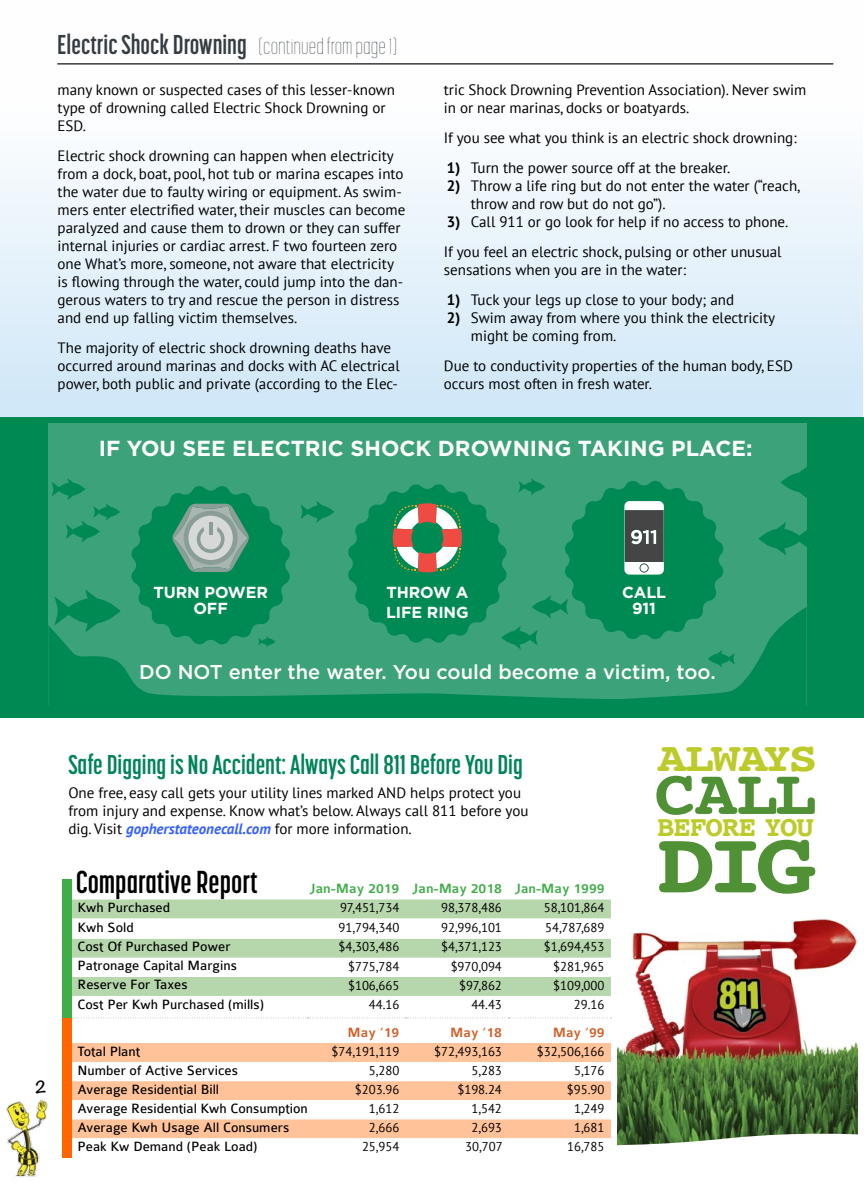
<style>
.page{position:relative;width:864px;height:1188px;background:#fff}
.page>*{position:absolute;margin:0;border:0;box-sizing:border-box;transform-origin:0 0}
.t1{font:700 88.35px "Courier";color:#519136;scale:1.12 1}
.t2{font:700 64.2px "Courier";color:#519136;scale:1.07 1}
.t3{font:700 41.25px "Courier";letter-spacing:-.06em;color:#bdcb2a;scale:1.16 1}
.t4{font:700 31.5px "Korolev Compressed";color:#000}
.t5{font:700 29.1px "Courier";letter-spacing:-.04em;color:#bdcb2a}
.t6{font:700 27px "Korolev Compressed";color:#008457}
.t7{font:700 27px "Korolev Compressed";color:#363d42}
.t8{font:700 21.75px "Gotham";color:#fff}
.t9{font:500 20.1px "Gotham";color:#fff}
.t10{font:700 16.05px/16px "Gotham";letter-spacing:-.005em;color:#fff;text-align:center}
.t11{font:15px/18px "PT Sans";color:#000}
.t12{font:700 15px "Noteworthy";color:#000}
.t13{font:14.4px "Colaborate";color:#000}
.t14{font:500 14.4px "Colaborate";color:#41ad49}
.t15{font:500 14.4px "Colaborate";color:#cf612b}
.t16{font:12.75px "PT Sans";color:#000}
.s1{font-weight:100;font-size:21.6px}
.s2{font-weight:700}
.s3{font-weight:700;font-style:italic;color:#3560ff}
</style>
<div class="page">
<img style="left:618px;top:919px;width:240px;height:206px">
<svg style="left:618px;top:1125px;width:240px;height:21px"></svg>
<div style="left:0;top:417px;width:863px;height:301px;background:#008a52"></div>
<div style="left:0;top:0;width:863px;height:417px;background:linear-gradient(to bottom,#fff,#d1e8f8)"></div>
<div style="left:834px;top:15px;width:30px;height:222px;background:#fff"></div>
<hr style="left:57px;top:63px;width:776px;height:2px;background:#363d42">
<div style="left:48px;top:423px;width:758px;height:282px;background:#3ca27a"></div>
<svg style="left:48px;top:607px;width:758px;height:98px"></svg>
<svg style="left:758px;top:522px;width:48px;height:33px"></svg>
<svg style="left:54px;top:589px;width:67px;height:44px"></svg>
<svg style="left:301px;top:501px;width:33px;height:22px"></svg>
<svg style="left:52px;top:478px;width:68px;height:64px"></svg>
<svg style="left:781px;top:467px;width:25px;height:31px"></svg>
<svg style="left:347px;top:478px;width:388px;height:190px"></svg>
<svg style="left:130px;top:486px;width:161px;height:161px"></svg>
<div style="left:71px;top:900px;width:540px;height:19px;background:#b6d6ac"></div>
<svg style="left:71px;top:919px;width:540px;height:124px"></svg>
<div style="left:71px;top:1043px;width:540px;height:19px;background:#ffc299"></div>
<svg style="left:71px;top:1062px;width:540px;height:95px"></svg>
<svg style="left:72px;top:1018px;width:540px;height:1px"></svg>
<div style="left:62px;top:879px;width:9px;height:139px;background:#41ad49"></div>
<div style="left:62px;top:1018px;width:9px;height:139px;background:#f60"></div>
<img style="left:6px;top:1099px;width:42px;height:78px">
<h3 class="t7" style="left:57px;top:30px;width:341px">Electric Shock Drowning <span class="s1">(continued from page 1)</span></h3>
<p class="t11" style="left:58px;top:80px;width:339px">many known or suspected cases of this lesser-known type of drowning called Electric Shock Drowning or<br>ESD.</p>
<p class="t11" style="left:58px;top:146px;width:349px">Electric shock drowning can happen when electricity from a dock, boat, pool, hot tub or marina escapes into the water due to faulty wiring or equipment. As swim&shy;mers enter electrified water, their muscles can become paralyzed and cause them to drown or they can suffer internal injuries or cardiac arrest. F two fourteen zero one What’s more, someone, not aware that electricity is flowing through the water, could jump into the dan&shy;gerous waters to try and rescue the person in distress and end up falling victim themselves.</p>
<p class="t11" style="left:58px;top:338px;width:344px">The majority of electric shock drowning deaths have occurred around marinas and docks with AC electrical power, both public and private (according to the Elec-</p>
<p class="t11" style="left:444px;top:80px;width:364px">tric Shock Drowning Prevention Association). Never swim in or near marinas, docks or boatyards.</p>
<p class="t11" style="left:444px;top:128px;width:354px">If you see what you think is an electric shock drowning:</p>
<p class="t11" style="left:447px;top:158px;width:285px"><span class="s2">1)</span> Turn the power source off at the breaker.</p>
<p class="t11" style="left:471px;top:176px;width:331px;text-indent:-24px"><span class="s2">2)</span> Throw a life ring but do not enter the water (“reach, throw and row but do not go”).</p>
<p class="t11" style="left:444px;top:206px;width:346px;line-height:30px"><span class="s2">3)</span> Call 911 or go look for help if no access to phone.<br>If you feel an electric shock, pulsing or other unusual</p>
<p class="t11" style="left:444px;top:260px;width:244px">sensations when you are in the water:</p>
<p class="t11" style="left:447px;top:290px;width:289px"><span class="s2">1)</span> Tuck your legs up close to your body; and</p>
<p class="t11" style="left:471px;top:308px;width:306px;text-indent:-24px"><span class="s2">2)</span> Swim away from where you think the electricity might be coming from.</p>
<p class="t11" style="left:444px;top:356px;width:350px">Due to conductivity properties of the human body, ESD occurs most often in fresh water.</p>
<h3 class="t8" style="left:99px;top:433px;width:655px">IF YOU SEE ELECTRIC SHOCK DROWNING TAKING PLACE:</h3>
<p class="t10" style="left:153px;top:584px;width:116px">TURN POWER<br>OFF</p>
<p class="t10" style="left:386px;top:582px;width:84px;line-height:20.4px;text-align:left">THROW A<br>LIFE RING</p>
<p class="t10" style="left:622px;top:584px;width:45px">CALL<br>911</p>
<h3 class="t9" style="left:139px;top:659px;width:578px">DO NOT enter the water. You could become a victim, too.</h3>
<p class="t12" style="left:35px;top:1073px;width:13px">2</p>
<h3 class="t6" style="left:68px;top:749px;width:456px">Safe Digging is No Accident: Always Call 811 Before You Dig</h3>
<p class="t11" style="left:68px;top:783px;width:462px">One free, easy call gets your utility lines marked AND helps protect you from injury and expense. Know what’s below. Always call 811 before you dig. Visit <span class="s3">gopherstateonecall.com</span> for more information.</p>
<h3 class="t4" style="left:76px;top:864px;width:184px">Comparative Report</h3>
<p class="t14" style="left:309px;top:881px;width:297px">Jan-May 2019 Jan-May 2018 Jan-May 1999</p>
<p class="t13" style="left:78px;top:900px;width:94px">Kwh Purchased</p>
<p class="t16" style="left:340px;top:900px;width:61px">97,451,734</p>
<p class="t16" style="left:441px;top:900px;width:62px">98,378,486</p>
<p class="t16" style="left:544px;top:900px;width:62px">58,101,864</p>
<p class="t13" style="left:78px;top:920px;width:58px">Kwh Sold</p>
<p class="t16" style="left:339px;top:919px;width:62px">91,794,340</p>
<p class="t16" style="left:441px;top:919px;width:62px">92,996,101</p>
<p class="t16" style="left:545px;top:919px;width:61px">54,787,689</p>
<p class="t13" style="left:78px;top:939px;width:155px">Cost Of Purchased Power</p>
<p class="t16" style="left:339px;top:939px;width:62px">$4,303,486</p>
<p class="t16" style="left:441px;top:939px;width:62px">$4,371,123</p>
<p class="t16" style="left:544px;top:939px;width:62px">$1,694,453</p>
<p class="t13" style="left:78px;top:958px;width:161px">Patronage Capital Margins</p>
<p class="t16" style="left:348px;top:958px;width:53px">$775,784</p>
<p class="t16" style="left:451px;top:958px;width:53px">$970,094</p>
<p class="t16" style="left:553px;top:958px;width:53px">$281,965</p>
<p class="t13" style="left:78px;top:977px;width:112px">Reserve For Taxes</p>
<p class="t16" style="left:348px;top:977px;width:53px">$106,665</p>
<p class="t16" style="left:459px;top:977px;width:44px">$97,862</p>
<p class="t16" style="left:553px;top:977px;width:53px">$109,000</p>
<p class="t13" style="left:78px;top:997px;width:188px">Cost Per Kwh Purchased (mills)</p>
<p class="t16" style="left:369px;top:996px;width:32px">44.16</p>
<p class="t16" style="left:471px;top:996px;width:32px">44.43</p>
<p class="t16" style="left:574px;top:996px;width:32px">29.16</p>
<p class="t15" style="left:348px;top:1025px;width:53px">May ‘19</p>
<p class="t15" style="left:450px;top:1025px;width:53px">May ‘18</p>
<p class="t15" style="left:553px;top:1025px;width:53px">May ‘99</p>
<p class="t13" style="left:78px;top:1044px;width:64px">Total Plant</p>
<p class="t16" style="left:332px;top:1043px;width:69px">$74,191,119</p>
<p class="t16" style="left:434px;top:1043px;width:69px">$72,493,163</p>
<p class="t16" style="left:537px;top:1043px;width:69px">$32,506,166</p>
<p class="t13" style="left:78px;top:1063px;width:162px">Number of Active Services</p>
<p class="t16" style="left:369px;top:1062px;width:32px">5,280</p>
<p class="t16" style="left:472px;top:1062px;width:32px">5,283</p>
<p class="t16" style="left:574px;top:1062px;width:32px">5,176</p>
<p class="t13" style="left:78px;top:1082px;width:143px">Average Residential Bill</p>
<p class="t16" style="left:355px;top:1081px;width:46px">$203.96</p>
<p class="t16" style="left:457px;top:1081px;width:46px">$198.24</p>
<p class="t16" style="left:567px;top:1081px;width:39px">$95.90</p>
<p class="t13" style="left:78px;top:1101px;width:232px">Average Residential Kwh Consumption</p>
<p class="t16" style="left:369px;top:1100px;width:32px">1,612</p>
<p class="t16" style="left:472px;top:1100px;width:32px">1,542</p>
<p class="t16" style="left:574px;top:1100px;width:32px">1,249</p>
<p class="t13" style="left:78px;top:1120px;width:213px">Average Kwh Usage All Consumers</p>
<p class="t16" style="left:369px;top:1119px;width:32px">2,666</p>
<p class="t16" style="left:472px;top:1119px;width:32px">2,693</p>
<p class="t16" style="left:574px;top:1119px;width:32px">1,681</p>
<p class="t13" style="left:78px;top:1139px;width:181px">Peak Kw Demand (Peak Load)</p>
<p class="t16" style="left:362px;top:1138px;width:39px">25,954</p>
<p class="t16" style="left:465px;top:1138px;width:39px">30,707</p>
<p class="t16" style="left:567px;top:1138px;width:39px">16,785</p>
<h3 class="t3" style="left:658px;top:725px;width:139px">ALWAYS</h3>
<h2 class="t2" style="left:654px;top:742px;width:153px">CALL</h2>
<h1 class="t1" style="left:656px;top:794px;width:144px">DIG</h1>
<h3 class="t5" style="left:657px;top:804px;width:158px">BEFORE YOU</h3>
</div>
